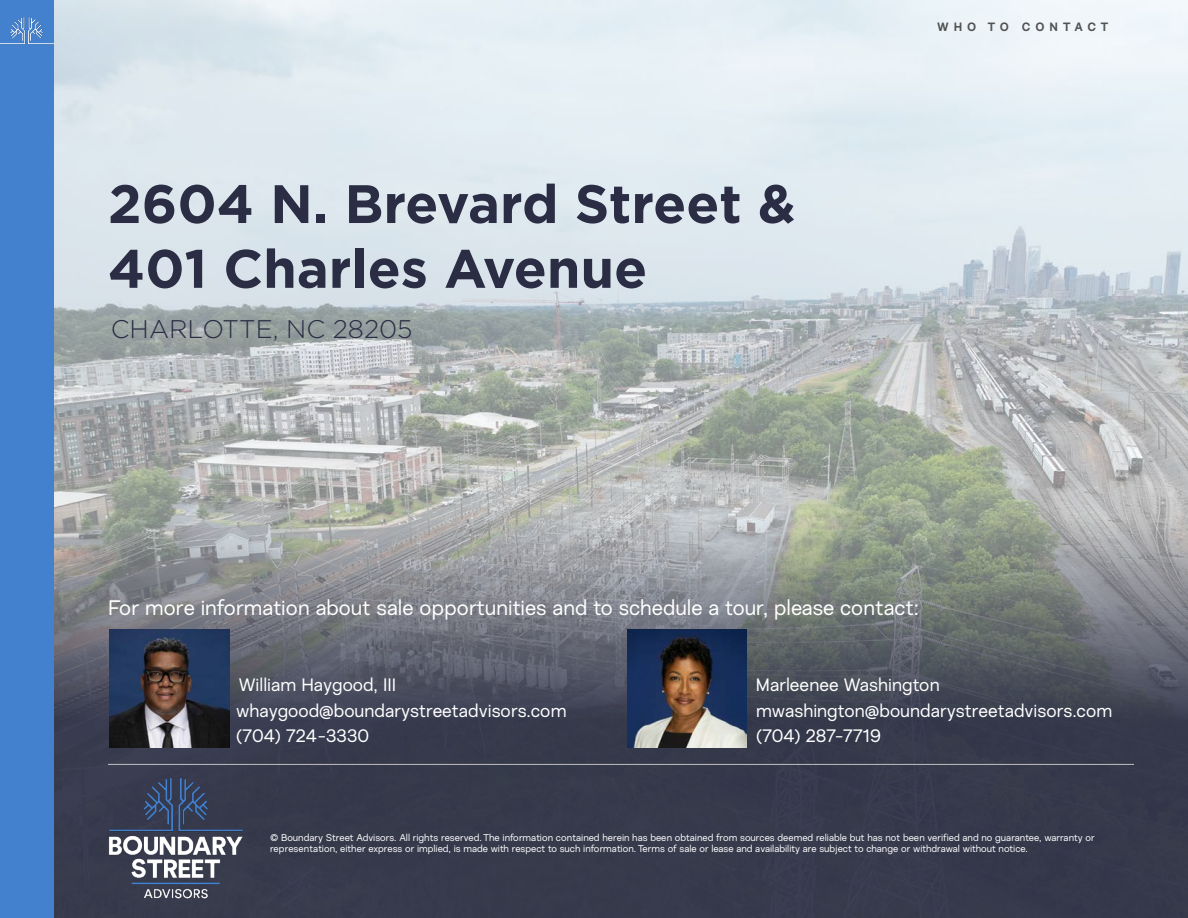
<style>
.page{position:relative;width:1188px;height:918px;background:#fff}
.page>*{position:absolute;margin:0;border:0;box-sizing:border-box;transform-origin:0 0}
.t1{font:700 54px/64.8px "Gotham";color:#2a2d43}
.t2{font:300 25.5px "Gotham";color:#2a2d43}
.t3{font:21px "Nurom";color:#fff}
.t4{font:18px "Nurom";color:#fff}
.t5{font:700 12px "Nurom";letter-spacing:.4em;color:#525252}
.t6{font:9.75px/11.7px "Nurom";color:#fff}
</style>
<div class="page">
<div style="left:0;top:0;width:54px;height:918px;background:#4381cf"></div>
<img style="left:0;top:17px;width:54px;height:28px">
<img style="left:54px;top:0;width:1134px;height:443px">
<svg style="left:54px;top:443px;width:1134px;height:475px;background:#676a73"></svg>
<hr style="left:108px;top:764px;width:1026px;height:1px;background:#c1c1c1">
<img style="left:110px;top:630px;width:119px;height:118px">
<img style="left:108px;top:778px;width:135px;height:121px">
<img style="left:627px;top:630px;width:120px;height:118px">
<p class="t1" style="left:108px;top:170px;width:689px">2604 N. Brevard Street &amp;<br>401 Charles Avenue</p>
<p class="t2" style="left:111px;top:315px;width:303px">CHARLOTTE, NC 28205</p>
<p class="t5" style="left:937px;top:19px;width:173px">WHO TO CONTACT</p>
<p class="t3" style="left:108px;top:595px;width:812px">For more information about sale opportunities and to schedule a tour, please contact:</p>
<p class="t4" style="left:239px;top:674px;width:159px">William Haygood, III</p>
<p class="t4" style="left:756px;top:674px;width:185px">Marleenee Washington</p>
<p class="t4" style="left:236px;top:700px;width:332px">whaygood@boundarystreetadvisors.com</p>
<p class="t4" style="left:756px;top:700px;width:358px">mwashington@boundarystreetadvisors.com</p>
<p class="t4" style="left:236px;top:725px;width:134px">(704) 724-3330</p>
<p class="t4" style="left:756px;top:725px;width:127px">(704) 287-7719</p>
<p class="t6" style="left:270px;top:831px;width:826px">© Boundary Street Advisors. All rights reserved. The information contained herein has been obtained from sources deemed reliable but has not been verified and no guarantee, warranty or representation, either express or implied, is made with respect to such information. Terms of sale or lease and availability are subject to change or withdrawal without notice.</p>
</div>
